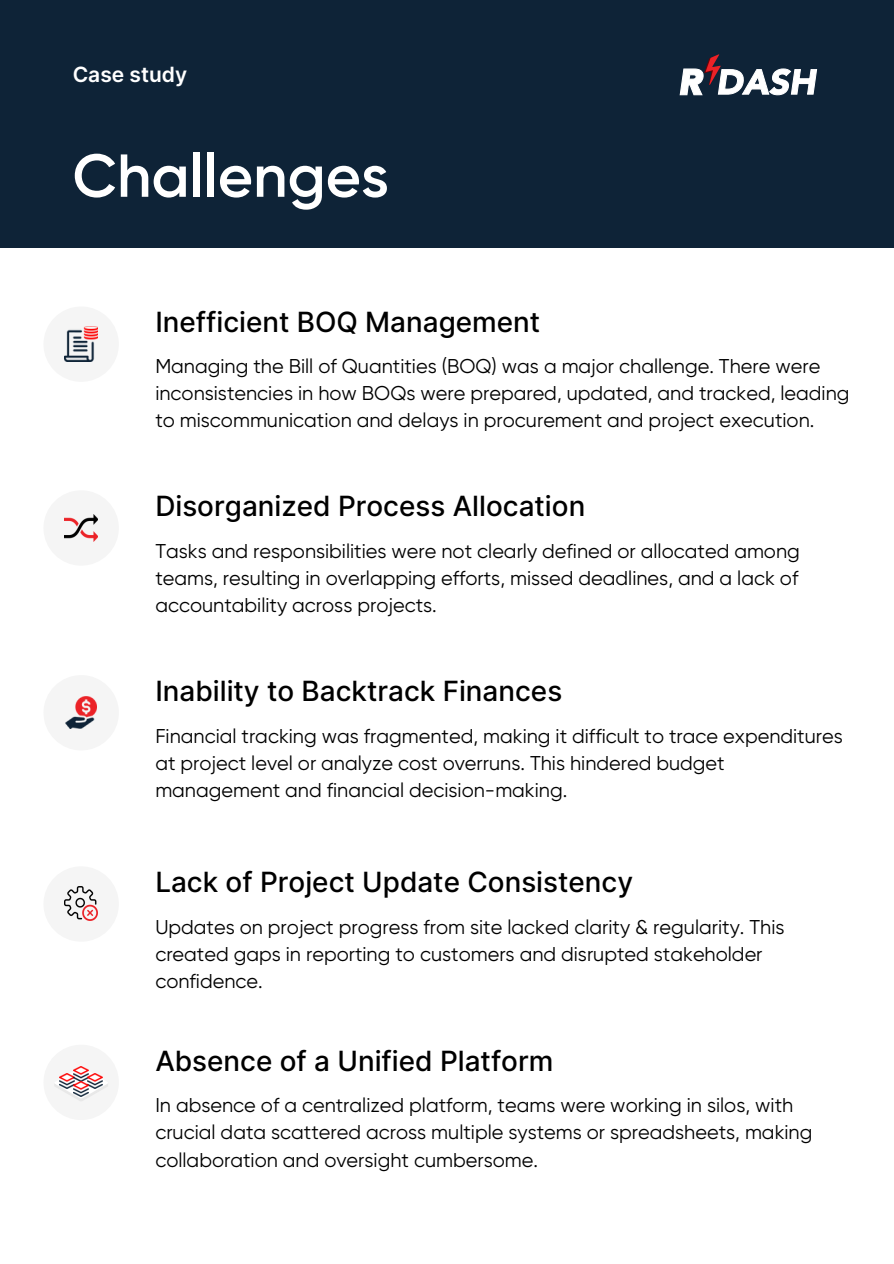
<style>
.page{position:relative;width:894px;height:1264px;background:#fff}
.page>*{position:absolute;margin:0;border:0;box-sizing:border-box;transform-origin:0 0}
.t1{font:600 60.45px "Gilroy";color:#fff}
.t2{font:500 27.9px "Inter";color:#000}
.t3{font:600 21px "Inter";color:#fff}
.t4{font:19.95px/27px "Gilroy";color:#000}
</style>
<div class="page">
<div style="left:0;top:0;width:893px;height:248px;background:#0e2337"></div>
<svg style="left:679px;top:54px;width:138px;height:42px"></svg>
<div style="left:43px;top:306px;width:76px;height:76px;background:#f5f5f5;border-radius:50%"></div>
<img style="left:64px;top:327px;width:34px;height:34px">
<div style="left:43px;top:490px;width:76px;height:75px;background:#f5f5f5;border-radius:50%"></div>
<img style="left:64px;top:514px;width:34px;height:27px">
<div style="left:43px;top:675px;width:76px;height:75px;background:#f5f5f5;border-radius:50%"></div>
<img style="left:65px;top:696px;width:32px;height:32px">
<div style="left:43px;top:866px;width:76px;height:75px;background:#f5f5f5;border-radius:50%"></div>
<img style="left:64px;top:887px;width:34px;height:33px">
<div style="left:43px;top:1044px;width:76px;height:76px;background:#f5f5f5;border-radius:50%"></div>
<svg style="left:54px;top:1069px;width:54px;height:32px"></svg>
<img style="left:60px;top:1073px;width:14px;height:15px">
<img style="left:74px;top:1066px;width:15px;height:30px">
<img style="left:87px;top:1073px;width:15px;height:15px">
<p class="t3" style="left:73px;top:61px;width:116px">Case study</p>
<p class="t1" style="left:73px;top:150px;width:317px">Challenges</p>
<h1 class="t2" style="left:155px;top:305px;width:386px">Inefficient BOQ Management</h1>
<h3 class="t4" style="left:155px;top:353px;width:695px">Managing the Bill of Quantities (BOQ) was a major challenge. There were inconsistencies in how BOQs were prepared, updated, and tracked, leading to miscommunication and delays in procurement and project execution.</h3>
<p class="t2" style="left:155px;top:489px;width:431px">Disorganized Process Allocation</p>
<h2 class="t4" style="left:155px;top:538px;width:646px;text-align:justify">Tasks and responsibilities were not clearly defined or allocated among teams, resulting in overlapping efforts, missed deadlines, and a lack of accountability across projects.</h2>
<h2 class="t2" style="left:155px;top:674px;width:408px">Inability to Backtrack Finances</h2>
<p class="t4" style="left:155px;top:722px;width:688px">Financial tracking was fragmented, making it difficult to trace expenditures at project level or analyze cost overruns. This hindered budget management and financial decision-making.</p>
<p class="t2" style="left:155px;top:865px;width:479px">Lack of Project Update Consistency</p>
<p class="t4" style="left:155px;top:913px;width:630px">Updates on project progress from site lacked clarity &amp; regularity. This created gaps in reporting to customers and disrupted stakeholder confidence.</p>
<p class="t2" style="left:155px;top:1043px;width:399px">Absence of a Unified Platform</p>
<h2 class="t4" style="left:155px;top:1092px;width:658px">In absence of a centralized platform, teams were working in silos, with crucial data scattered across multiple systems or spreadsheets, making collaboration and oversight cumbersome.</h2>
</div>
